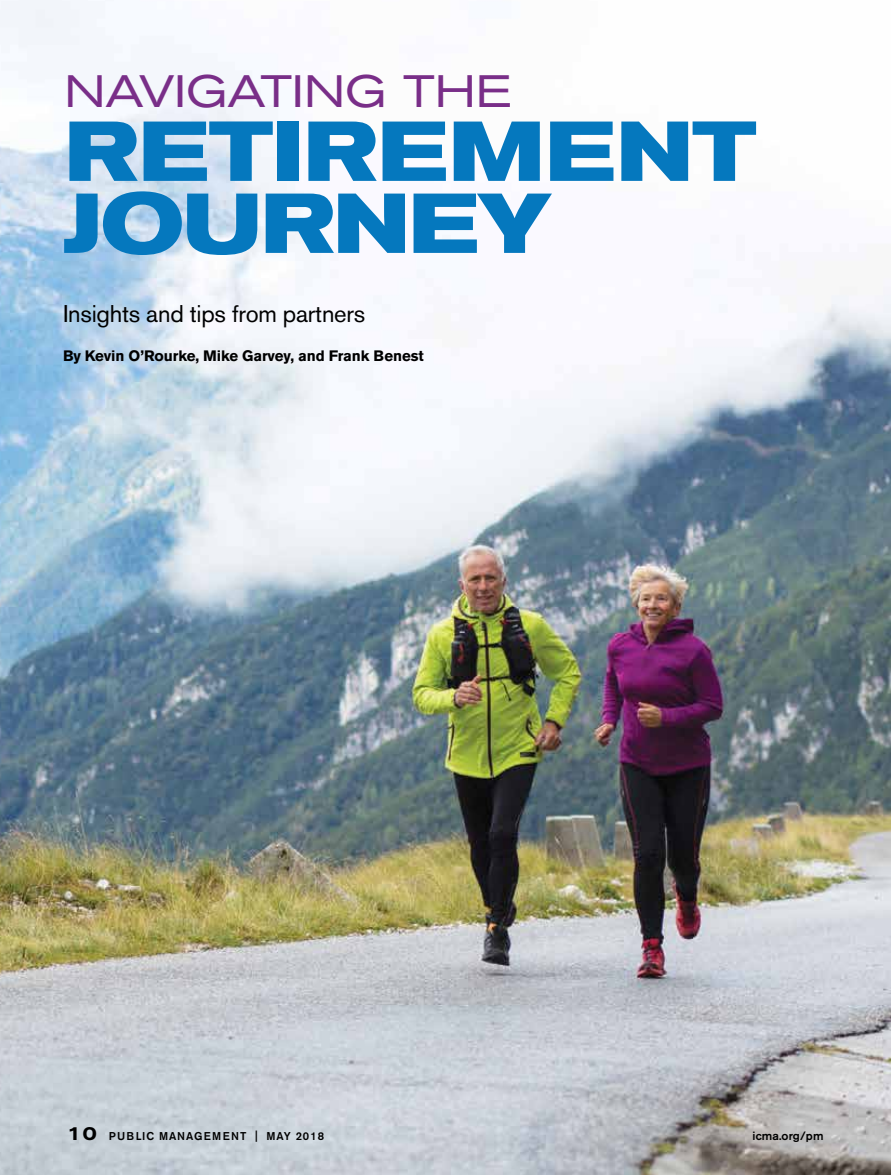
<style>
.page{position:relative;width:891px;height:1175px;background:#fff}
.page>*{position:absolute;margin:0;border:0;box-sizing:border-box;transform-origin:0 0}
.t1{font:700 expanded 84px/72px "Akzidenz Grotesk BE";letter-spacing:-.01em;color:#0578be}
.t2{font:expanded 45px "Akzidenz Grotesk BE";letter-spacing:-.005em;color:#792e88}
.t3{font:24px "Akzidenz Grotesk BE";letter-spacing:-.01em;color:#000}
.t4{font:700 15px "Akzidenz Grotesk BE";letter-spacing:-.005em;color:#000}
.t5{font:500 12px "Akzidenz Grotesk BE";letter-spacing:.01em;color:#000}
.t6{font:500 11.25px "Akzidenz Grotesk BE";letter-spacing:.08em;color:#000}
.s1{font-stretch:expanded;font-size:19.5px}
</style>
<div class="page">
<img style="left:0;top:0;width:891px;height:1174px">
<h2 class="t2" style="left:64px;top:66px;width:449px">NAVIGATING THE</h2>
<h1 class="t1" style="left:64px;top:117px;width:694px">RETIREMENT<br>JOURNEY</h1>
<h3 class="t3" style="left:63px;top:300px;width:304px">Insights and tips from partners</h3>
<p class="t4" style="left:63px;top:347px;width:362px">By Kevin O’Rourke, Mike Garvey, and Frank Benest</p>
<p class="t6" style="left:68px;top:1129px;width:258px"><span class="s1">10</span> PUBLIC MANAGEMENT | MAY 2018</p>
<p class="t5" style="left:753px;top:1128px;width:72px">icma.org/pm</p>
</div>
